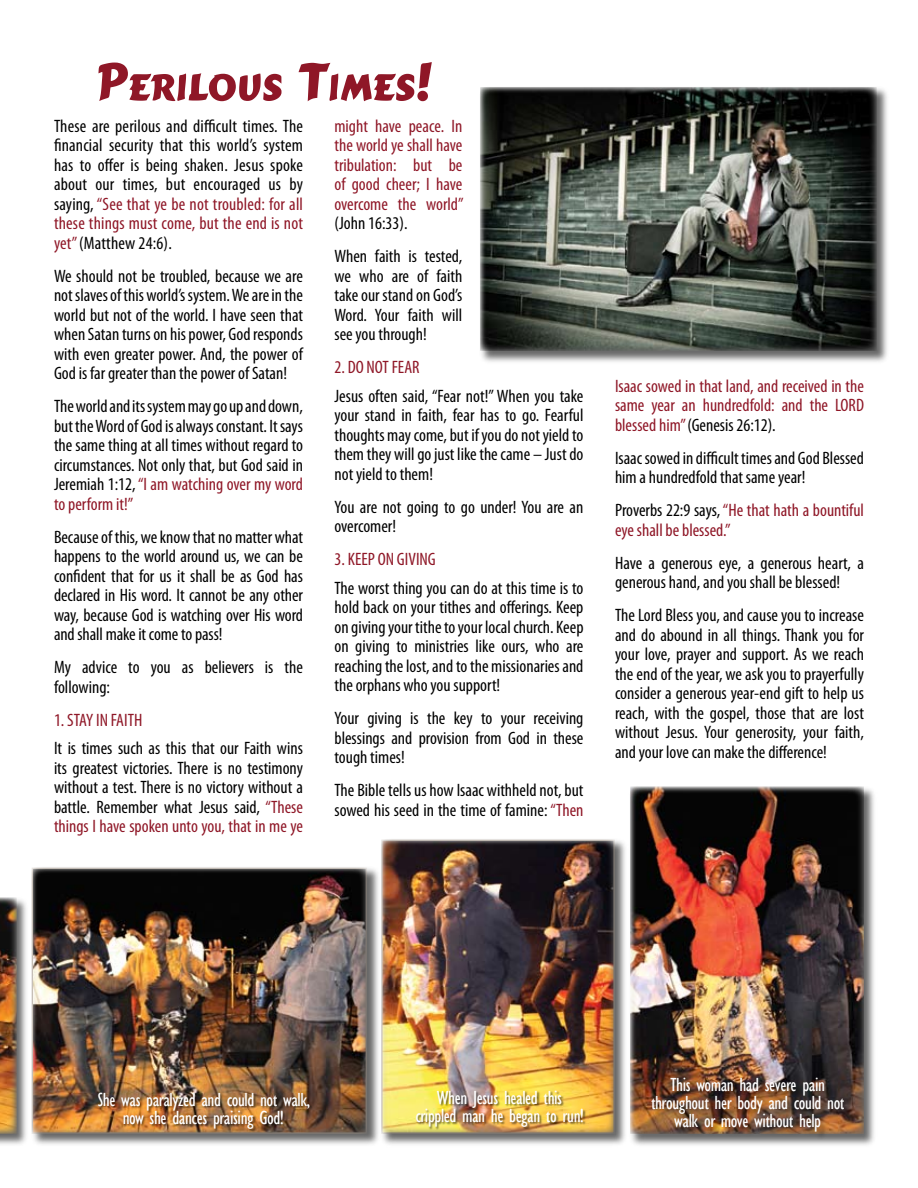
<style>
.page{position:relative;width:918px;height:1188px;background:#fff}
.page>*{position:absolute;margin:0;border:0;box-sizing:border-box;transform-origin:0 0}
.t1{font:57px "Cartoon";color:#8f1727}
.t2{font:condensed 19.5px/18px "Gill Sans";letter-spacing:-.02em;color:#fff;text-align:center}
.t3{font:condensed 18px/19.5px "Myriad Pro";color:#000;text-align:justify}
.t4{font:condensed 18px/19.5px "Myriad Pro";color:#8f1727;text-align:justify}
.s1{color:#8f1727}
.s2{color:#000}
</style>
<div class="page">
<div style="left:30px;top:866px;width:351px;height:282px;background:#000;opacity:.6"></div>
<img style="left:35px;top:870px;width:329px;height:261px">
<div style="left:32px;top:867px;width:335px;height:267px;border:2px solid #998b7d"></div>
<div style="left:98px;top:1093px;width:215px;height:39px;background:#000;opacity:.59"></div>
<div style="left:479px;top:86px;width:411px;height:278px;background:#000;opacity:.6"></div>
<img style="left:480px;top:87px;width:396px;height:264px">
<div style="left:380px;top:838px;width:249px;height:310px;background:#000;opacity:.6"></div>
<img style="left:384px;top:842px;width:228px;height:289px">
<div style="left:381px;top:839px;width:234px;height:295px;border:2px solid #998b7d"></div>
<div style="left:415px;top:1091px;width:172px;height:40px;background:#000;opacity:.59"></div>
<div style="left:0;top:896px;width:30px;height:252px;background:#000;opacity:.6"></div>
<img style="left:0;top:898px;width:16px;height:236px">
<div style="left:628px;top:785px;width:250px;height:363px;background:#000;opacity:.6"></div>
<img style="left:630px;top:787px;width:234px;height:347px">
<div style="left:650px;top:1076px;width:204px;height:65px;background:#000;opacity:.5"></div>
<h1 class="t1" style="left:97px;top:48px;width:337px">Perilous Times!</h1>
<p class="t3" style="left:54px;top:116px;width:251px">These are perilous and difficult times. The financial security that this world’s system has to offer is being shaken. Jesus spoke about our times, but encouraged us by saying, <span class="s1">“See that ye be not troubled: for all these things must come, but the end is not yet”</span> (Matthew 24:6).</p>
<p class="t3" style="left:54px;top:266px;width:251px">We should not be troubled, because we are not slaves of this world’s system. We are in the world but not of the world. I have seen that when Satan turns on his power, God responds with even greater power. And, the power of God is far greater than the power of Satan!</p>
<p class="t3" style="left:54px;top:397px;width:251px">The world and its system may go up and down, but the Word of God is always constant. It says the same thing at all times without regard to circumstances. Not only that, but God said in Jeremiah 1:12, <span class="s1">“I am watching over my word to perform it!”</span></p>
<p class="t3" style="left:54px;top:527px;width:251px">Because of this, we know that no matter what happens to the world around us, we can be confident that for us it shall be as God has declared in His word. It cannot be any other way, because God is watching over His word and shall make it come to pass!</p>
<p class="t3" style="left:54px;top:658px;width:250px">My advice to you as believers is the following:</p>
<p class="t4" style="left:54px;top:710px;width:90px">1. STAY IN FAITH</p>
<p class="t3" style="left:54px;top:739px;width:251px">It is times such as this that our Faith wins its greatest victories. There is no testimony without a test. There is no victory without a battle. Remember what Jesus said, <span class="s1">“These things I have spoken unto you, that in me ye</span></p>
<p class="t4" style="left:334px;top:116px;width:131px">might have peace. In the world ye shall have tribulation: but be of good cheer; I have overcome the world”</p>
<p class="t3" style="left:334px;top:207px;width:129px;line-height:33px">(John 16:33).<br>When faith is tested,</p>
<p class="t3" style="left:334px;top:266px;width:129px">we who are of faith take our stand on God’s Word. Your faith will see you through!</p>
<p class="t4" style="left:334px;top:358px;width:87px">2. DO NOT FEAR</p>
<p class="t3" style="left:334px;top:386px;width:251px">Jesus often said, “Fear not!” When you take your stand in faith, fear has to go. Fearful thoughts may come, but if you do not yield to them they will go just like the came – Just do not yield to them!</p>
<p class="t3" style="left:334px;top:497px;width:250px">You are not going to go under! You are an overcomer!</p>
<p class="t4" style="left:334px;top:550px;width:103px">3. KEEP ON GIVING</p>
<p class="t3" style="left:334px;top:578px;width:251px">The worst thing you can do at this time is to hold back on your tithes and offerings. Keep on giving your tithe to your local church. Keep on giving to ministries like ours, who are reaching the lost, and to the missionaries and the orphans who you support!</p>
<p class="t3" style="left:334px;top:709px;width:251px">Your giving is the key to your receiving blessings and provision from God in these tough times!</p>
<p class="t3" style="left:334px;top:781px;width:251px">The Bible tells us how Isaac withheld not, but sowed his seed in the time of famine: <span class="s1">“Then</span></p>
<p class="t4" style="left:615px;top:376px;width:251px">Isaac sowed in that land, and received in the same year an hundredfold: and the LORD blessed him” <span class="s2">(Genesis 26:12).</span></p>
<p class="t3" style="left:615px;top:448px;width:251px">Isaac sowed in difficult times and God Blessed him a hundredfold that same year!</p>
<p class="t4" style="left:615px;top:500px;width:251px"><span class="s2">Proverbs 22:9 says,</span> “He that hath a bountiful eye shall be blessed.”</p>
<p class="t3" style="left:615px;top:553px;width:251px">Have a generous eye, a generous heart, a generous hand, and you shall be blessed!</p>
<p class="t3" style="left:615px;top:605px;width:251px">The Lord Bless you, and cause you to increase and do abound in all things. Thank you for your love, prayer and support. As we reach the end of the year, we ask you to prayerfully consider a generous year-end gift to help us reach, with the gospel, those that are lost without Jesus. Your generosity, your faith, and your love can make the difference!</p>
<p class="t2" style="left:98px;top:1091px;width:214px">She was paralyzed and could not walk, now she dances praising God!</p>
<p class="t2" style="left:415px;top:1089px;width:170px">When Jesus healed this crippled man he began to run!</p>
<p class="t2" style="left:651px;top:1076px;width:195px">This woman had severe pain throughout her body and could not walk or move without help</p>
</div>
